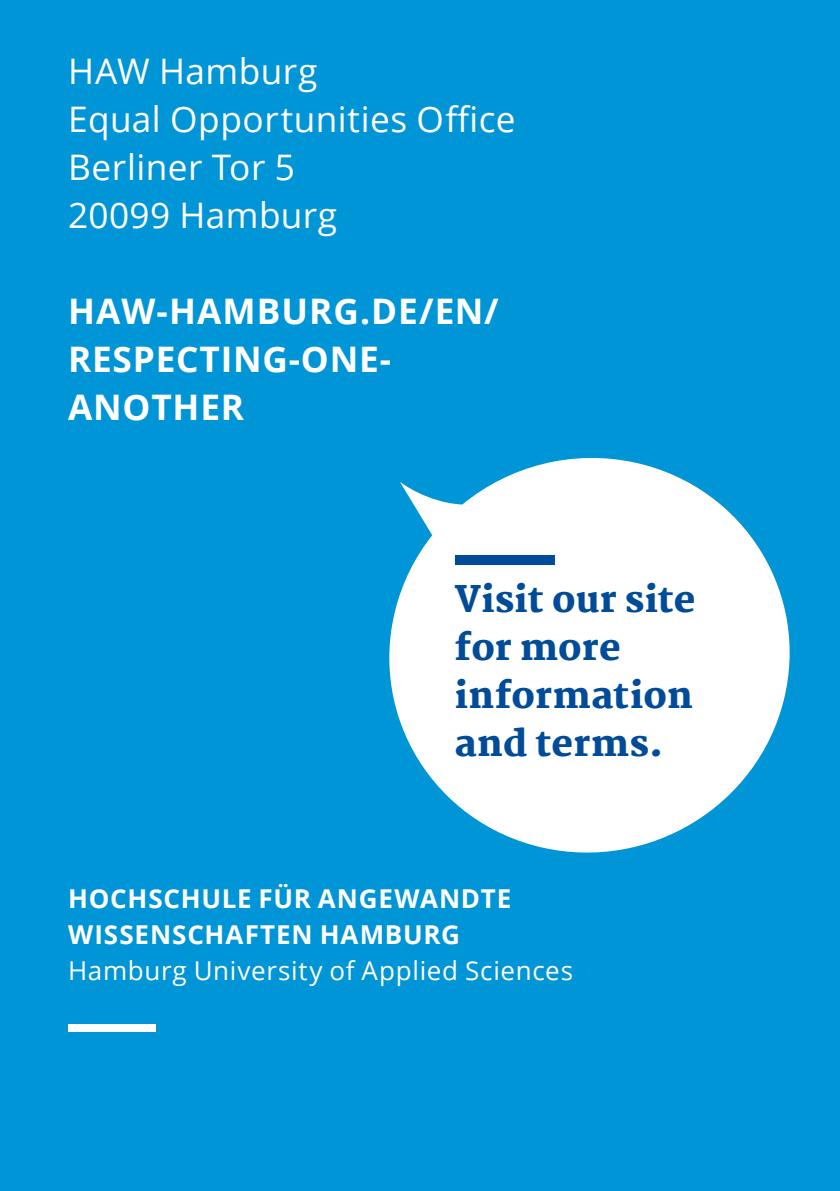
<style>
.page{position:relative;width:840px;height:1191px;background:#fff}
.page>*{position:absolute;margin:0;border:0;box-sizing:border-box;transform-origin:0 0}
.t1{font:800 36px/48px "Martel";letter-spacing:.01em;color:#004c98}
.t2{font:35.2px/48px "Open Sans";letter-spacing:.01em;color:#fff}
.t3{font:700 35.2px/48px "Open Sans";letter-spacing:.02em;color:#fff}
.t4{font:700 26px/36px "Open Sans";letter-spacing:.035em;color:#fff}
.t5{font:26px "Open Sans";letter-spacing:.025em;color:#fff}
</style>
<div class="page">
<div style="left:0;top:0;width:839px;height:1191px;background:#0095d6"></div>
<div style="left:68px;top:1024px;width:87px;height:8px;background:#fff"></div>
<svg style="left:389px;top:457px;width:401px;height:396px;fill:#fff"></svg>
<div style="left:454px;top:555px;width:100px;height:9px;background:#004c98"></div>
<p class="t2" style="left:68px;top:46px;width:448px">HAW Hamburg<br>Equal Opportunities Office<br>Berliner Tor 5<br>20099 Hamburg</p>
<p class="t3" style="left:68px;top:286px;width:432px">HAW-HAMBURG.DE/EN/<br>RESPECTING-ONE-<br>ANOTHER</p>
<p class="t1" style="left:454px;top:576px;width:242px">Visit our site for more information and terms.</p>
<p class="t4" style="left:68px;top:880px;width:444px">HOCHSCHULE FÜR ANGEWANDTE<br>WISSENSCHAFTEN HAMBURG</p>
<p class="t5" style="left:68px;top:953px;width:506px">Hamburg University of Applied Sciences</p>
</div>
